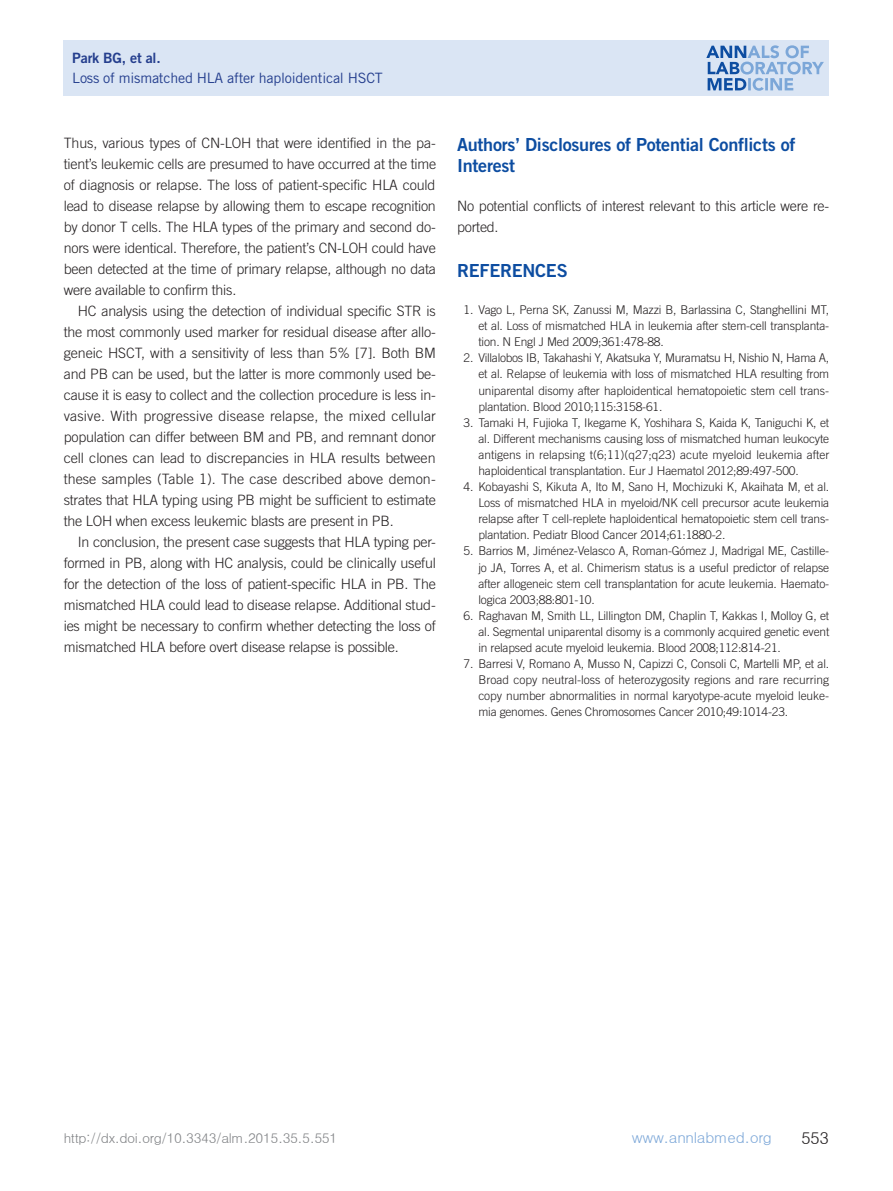
<style>
.page{position:relative;width:893px;height:1191px;background:#fff}
.page>*{position:absolute;margin:0;border:0;box-sizing:border-box;transform-origin:0 0}
.본문대제목{font:18px/21px "Trade Gothic LT Std Bd 2";letter-spacing:-.015em;color:#0d4da1}
.URL{font:16.5px "Dotum";color:#231f20}
.URL-2{font:15px "Dotum";letter-spacing:-.02em;color:#7ca7d8}
.본문{font:300 14.25px/21px "Trade Gothic LT Std";letter-spacing:-.015em;color:#231f20;text-align:justify}
.하시라제목{font:14.25px "Trade Gothic LT Std";letter-spacing:-.015em;color:#253f8e}
.하시라이름{font:14.25px "Trade Gothic LT Std Bd 2";letter-spacing:-.015em;color:#253f8e}
.t1{font:13.5px "Dotum";letter-spacing:-.03em;color:#808285}
.참고문헌_1{font:300 12px/16px "Trade Gothic LT Std";letter-spacing:-.015em;color:#231f20;text-align:justify}
</style>
<div class="page">
<div style="left:64px;top:40px;width:765px;height:56px;background:#dae5f4"></div>
<svg style="left:706px;top:45px;width:118px;height:46px"></svg>
<p class="하시라이름" style="left:72px;top:49px;width:90px">Park BG, et al.</p>
<p class="하시라제목" style="left:72px;top:69px;width:312px">Loss of mismatched HLA after haploidentical HSCT</p>
<p class="본문" style="left:64px;top:132px;width:374px">Thus, various types of CN-LOH that were identified in the pa&shy;tient’s leukemic cells are presumed to have occurred at the time of diagnosis or relapse. The loss of patient-specific HLA could lead to disease relapse by allowing them to escape recognition by donor T cells. The HLA types of the primary and second do&shy;nors were identical. Therefore, the patient’s CN-LOH could have been detected at the time of primary relapse, although no data were available to confirm this.</p>
<p class="본문" style="left:64px;top:300px;width:374px;text-indent:14px">HC analysis using the detection of individual specific STR is the most commonly used marker for residual disease after allo&shy;geneic HSCT, with a sensitivity of less than 5% [7]. Both BM and PB can be used, but the latter is more commonly used be&shy;cause it is easy to collect and the collection procedure is less in&shy;vasive. With progressive disease relapse, the mixed cellular population can differ between BM and PB, and remnant donor cell clones can lead to discrepancies in HLA results between these samples (Table 1). The case described above demon&shy;strates that HLA typing using PB might be sufficient to estimate the LOH when excess leukemic blasts are present in PB.</p>
<p class="본문" style="left:64px;top:531px;width:374px;text-indent:14px">In conclusion, the present case suggests that HLA typing per&shy;formed in PB, along with HC analysis, could be clinically useful for the detection of the loss of patient-specific HLA in PB. The mismatched HLA could lead to disease relapse. Additional stud&shy;ies might be necessary to confirm whether detecting the loss of mismatched HLA before overt disease relapse is possible.</p>
<p class="본문대제목" style="left:457px;top:134px;width:340px">Authors’ Disclosures of Potential Conflicts of<br>Interest</p>
<p class="본문" style="left:457px;top:195px;width:374px">No potential conflicts of interest relevant to this article were re&shy;ported.</p>
<p class="본문대제목" style="left:457px;top:260px;width:112px">REFERENCES</p>
<p class="참고문헌_1" style="left:478px;top:302px;width:352px;text-indent:-15px">1. Vago L, Perna SK, Zanussi M, Mazzi B, Barlassina C, Stanghellini MT, et al. Loss of mismatched HLA in leukemia after stem-cell transplanta&shy;tion. N Engl J Med 2009;361:478-88.</p>
<p class="참고문헌_1" style="left:478px;top:350px;width:352px;text-indent:-15px">2. Villalobos IB, Takahashi Y, Akatsuka Y, Muramatsu H, Nishio N, Hama A, et al. Relapse of leukemia with loss of mismatched HLA resulting from uniparental disomy after haploidentical hematopoietic stem cell trans&shy;plantation. Blood 2010;115:3158-61.</p>
<p class="참고문헌_1" style="left:478px;top:414px;width:353px;text-indent:-15px">3. Tamaki H, Fujioka T, Ikegame K, Yoshihara S, Kaida K, Taniguchi K, et al. Different mechanisms causing loss of mismatched human leukocyte antigens in relapsing t(6;11)(q27;q23) acute myeloid leukemia after haploidentical transplantation. Eur J Haematol 2012;89:497-500.</p>
<p class="참고문헌_1" style="left:478px;top:478px;width:352px;text-indent:-15px">4. Kobayashi S, Kikuta A, Ito M, Sano H, Mochizuki K, Akaihata M, et al.<br>Loss of mismatched HLA in myeloid/NK cell precursor acute leukemia relapse after T cell-replete haploidentical hematopoietic stem cell trans&shy;plantation. Pediatr Blood Cancer 2014;61:1880-2.</p>
<p class="참고문헌_1" style="left:478px;top:543px;width:352px;text-indent:-15px">5. Barrios M, Jiménez-Velasco A, Roman-Gómez J, Madrigal ME, Castille&shy;jo JA, Torres A, et al. Chimerism status is a useful predictor of relapse after allogeneic stem cell transplantation for acute leukemia. Haemato&shy;logica 2003;88:801-10.</p>
<p class="참고문헌_1" style="left:478px;top:607px;width:352px;text-indent:-15px">6. Raghavan M, Smith LL, Lillington DM, Chaplin T, Kakkas I, Molloy G, et al. Segmental uniparental disomy is a commonly acquired genetic event in relapsed acute myeloid leukemia. Blood 2008;112:814-21.</p>
<p class="참고문헌_1" style="left:478px;top:655px;width:352px;text-indent:-15px">7. Barresi V, Romano A, Musso N, Capizzi C, Consoli C, Martelli MP, et al.<br>Broad copy neutral-loss of heterozygosity regions and rare recurring copy number abnormalities in normal karyotype-acute myeloid leuke&shy;mia genomes. Genes Chromosomes Cancer 2010;49:1014-23.</p>
<p class="t1" style="left:64px;top:1131px;width:275px">http://dx.doi.org/10.3343/alm.2015.35.5.551</p>
<p class="URL-2" style="left:632px;top:1130px;width:142px">www.annlabmed.org</p>
<p class="URL" style="left:801px;top:1129px;width:30px">553</p>
</div>
